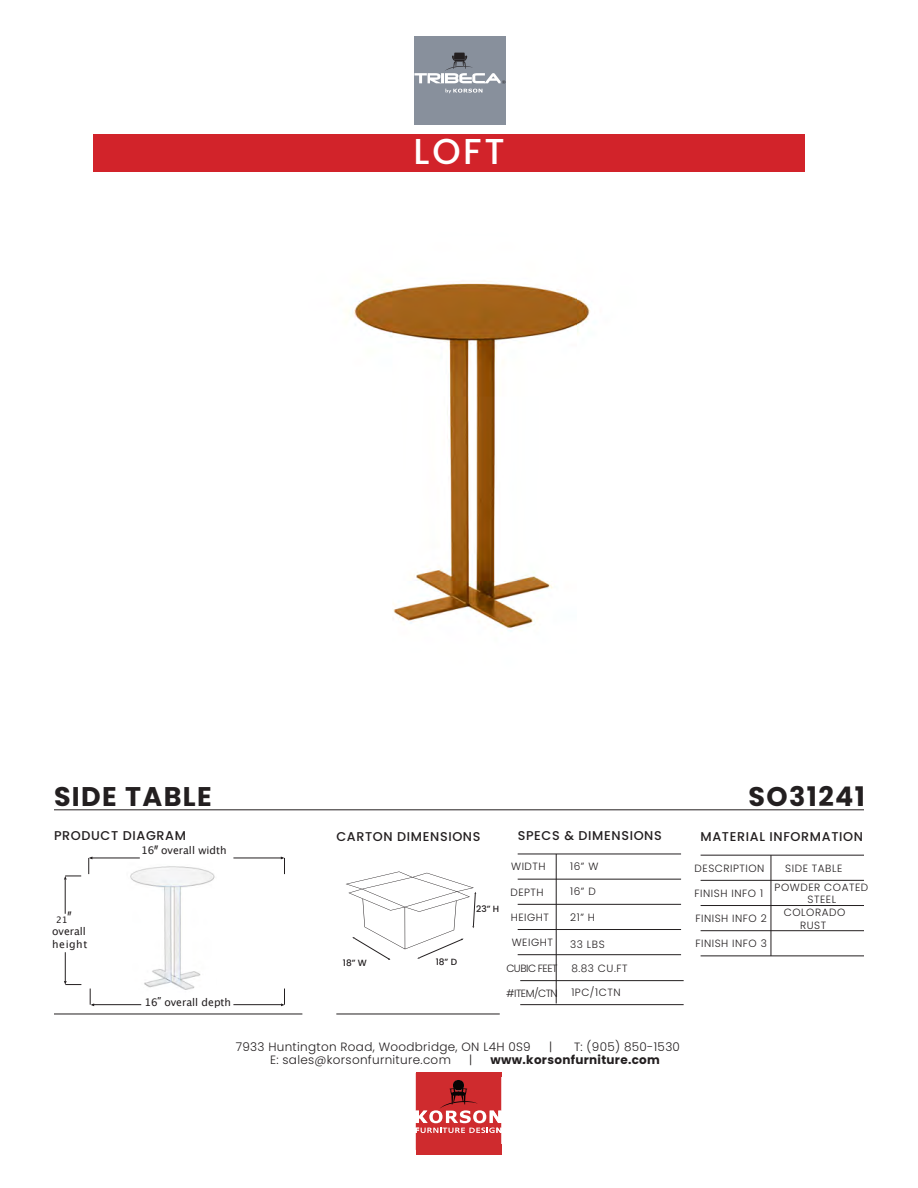
<style>
.page{position:relative;width:918px;height:1188px;background:#fff}
.page>*{position:absolute;margin:0;border:0;box-sizing:border-box;transform-origin:0 0}
.t1{font:500 36px "Poppins";color:#fff}
.t2{font:700 27px "Poppins";letter-spacing:.05em;color:#231f20}
.t3{font:500 16.65px "Poppins";color:#231f20;scale:.6 1}
.t4{font:500 12.75px "Poppins";letter-spacing:.05em;color:#231f20}
.t5{font:300 12px "Poppins";letter-spacing:.025em;color:#231f20}
.t6{font:700 12px "Poppins";letter-spacing:.025em;color:#231f20}
.t7{font:300 10.5px/12.6px "Poppins";letter-spacing:.05em;color:#231f20;text-align:center}
.t8{font:10.5px "Lucida Grande";color:#231f20}
.t9{font:300 10.5px "Poppins";letter-spacing:-.05em;color:#231f20}
.t10{font:500 9px "Poppins";color:#231f20}
.t11{font:9px "Lucida Grande";color:#231f20}
.s1{font-family:"Poppins";font-weight:500;font-size:16.65px}
</style>
<div class="page">
<div style="left:94px;top:134px;width:711px;height:38px;background:#d2232a"></div>
<hr style="left:54px;top:809px;width:810px;height:1px;background:#231f20">
<hr style="left:701px;top:855px;width:163px;height:1px;background:#231f20">
<hr style="left:701px;top:880px;width:163px;height:1px;background:#231f20">
<hr style="left:701px;top:905px;width:163px;height:1px;background:#231f20">
<hr style="left:701px;top:930px;width:163px;height:1px;background:#231f20">
<hr style="left:701px;top:956px;width:163px;height:1px;background:#231f20">
<hr style="left:771px;top:855px;width:1px;height:101px;background:#231f20">
<hr style="left:518px;top:854px;width:163px;height:1px;background:#231f20">
<hr style="left:518px;top:879px;width:163px;height:1px;background:#231f20">
<hr style="left:518px;top:904px;width:163px;height:1px;background:#231f20">
<hr style="left:518px;top:929px;width:163px;height:1px;background:#231f20">
<hr style="left:518px;top:954px;width:163px;height:1px;background:#231f20">
<hr style="left:556px;top:854px;width:1px;height:149px;background:#231f20">
<div style="left:416px;top:1144px;width:85px;height:11px;background:#cf2b2e"></div>
<div style="left:416px;top:1072px;width:85px;height:5px;background:#cf2b2e"></div>
<svg style="left:416px;top:1077px;width:85px;height:67px;background:#cd4648"></svg>
<hr style="left:54px;top:1014px;width:248px;height:1px;background:#231f20">
<hr style="left:336px;top:1014px;width:164px;height:1px;background:#231f20">
<svg style="left:346px;top:871px;width:130px;height:89px"></svg>
<hr style="left:91px;top:858px;width:49px;height:1px;background:#231f20">
<svg style="left:88px;top:857px;width:4px;height:17px"></svg>
<hr style="left:233px;top:858px;width:50px;height:1px;background:#231f20">
<svg style="left:281px;top:857px;width:4px;height:17px"></svg>
<hr style="left:92px;top:1004px;width:49px;height:1px;background:#231f20">
<hr style="left:233px;top:1004px;width:50px;height:1px;background:#231f20">
<svg style="left:281px;top:989px;width:4px;height:17px"></svg>
<svg style="left:90px;top:989px;width:4px;height:17px"></svg>
<hr style="left:65px;top:879px;width:1px;height:35px;background:#231f20">
<svg style="left:64px;top:876px;width:17px;height:4px"></svg>
<svg style="left:64px;top:952px;width:17px;height:33px"></svg>
<img style="left:348px;top:280px;width:242px;height:352px">
<div style="left:414px;top:36px;width:92px;height:89px;background:#88909c"></div>
<svg style="left:414px;top:53px;width:91px;height:40px"></svg>
<hr style="left:520px;top:980px;width:164px;height:1px;background:#231f20">
<hr style="left:520px;top:1004px;width:164px;height:1px;background:#231f20">
<img style="left:130px;top:866px;width:85px;height:124px">
<p class="t1" style="left:414px;top:131px;width:93px">LOFT</p>
<p class="t2" style="left:54px;top:781px;width:159px">SIDE TABLE</p>
<p class="t2" style="left:749px;top:781px;width:118px">SO31241</p>
<p class="t4" style="left:54px;top:828px;width:134px">PRODUCT DIAGRAM</p>
<p class="t4" style="left:701px;top:829px;width:164px">MATERIAL INFORMATION</p>
<p class="t7" style="left:695px;top:862px;width:71px">DESCRIPTION</p>
<p class="t7" style="left:785px;top:862px;width:58px">SIDE TABLE</p>
<p class="t7" style="left:775px;top:881px;width:95px">POWDER COATED<br>STEEL</p>
<p class="t7" style="left:784px;top:906px;width:63px;line-height:13px">COLORADO<br>RUST</p>
<p class="t4" style="left:518px;top:828px;width:146px">SPECS &amp; DIMENSIONS</p>
<p class="t7" style="left:511px;top:861px;width:36px">WIDTH</p>
<p class="t7" style="left:570px;top:860px;width:30px">16” W</p>
<p class="t7" style="left:570px;top:885px;width:27px">16” D</p>
<p class="t7" style="left:570px;top:911px;width:26px">21” H</p>
<p class="t7" style="left:570px;top:938px;width:36px">33 LBS</p>
<p class="t4" style="left:336px;top:829px;width:146px">CARTON DIMENSIONS</p>
<h3 class="t3" style="left:154px;top:842px;width:9px">”</h3>
<p class="t8" style="left:141px;top:844px;width:87px">16 overall width</p>
<p class="t7" style="left:510px;top:886px;width:35px">DEPTH</p>
<p class="t7" style="left:511px;top:911px;width:40px">HEIGHT</p>
<p class="t7" style="left:512px;top:936px;width:43px">WEIGHT</p>
<p class="t7" style="left:695px;top:887px;width:70px">FINISH INFO 1</p>
<p class="t7" style="left:695px;top:912px;width:73px">FINISH INFO 2</p>
<p class="t10" style="left:476px;top:903px;width:25px">23” H</p>
<p class="t11" style="left:56px;top:914px;width:17px">21<span class="s1">”</span></p>
<p class="t8" style="left:52px;top:938px;width:37px">height</p>
<p class="t8" style="left:52px;top:926px;width:35px">overall</p>
<p class="t7" style="left:695px;top:937px;width:73px">FINISH INFO 3</p>
<h3 class="t3" style="left:158px;top:992px;width:9px">”</h3>
<p class="t8" style="left:144px;top:996px;width:88px">16 overall depth</p>
<p class="t10" style="left:343px;top:957px;width:26px">18” W</p>
<p class="t10" style="left:436px;top:957px;width:23px">18” D</p>
<p class="t9" style="left:506px;top:962px;width:53px">CUBIC FEET</p>
<p class="t7" style="left:506px;top:987px;width:53px">#ITEM/CTN</p>
<p class="t7" style="left:571px;top:962px;width:58px">8.83 CU.FT</p>
<p class="t7" style="left:571px;top:986px;width:51px">1PC/1CTN</p>
<p class="t5" style="left:236px;top:1039px;width:297px">7933 Huntington Road, Woodbridge, ON L4H 0S9</p>
<p class="t5" style="left:549px;top:1039px;width:5px">|</p>
<p class="t5" style="left:574px;top:1039px;width:108px">T: (905) 850-1530</p>
<p class="t5" style="left:270px;top:1053px;width:182px">E: sales@korsonfurniture.com</p>
<p class="t5" style="left:469px;top:1053px;width:5px">|</p>
<p class="t6" style="left:491px;top:1053px;width:171px">www.korsonfurniture.com</p>
</div>
